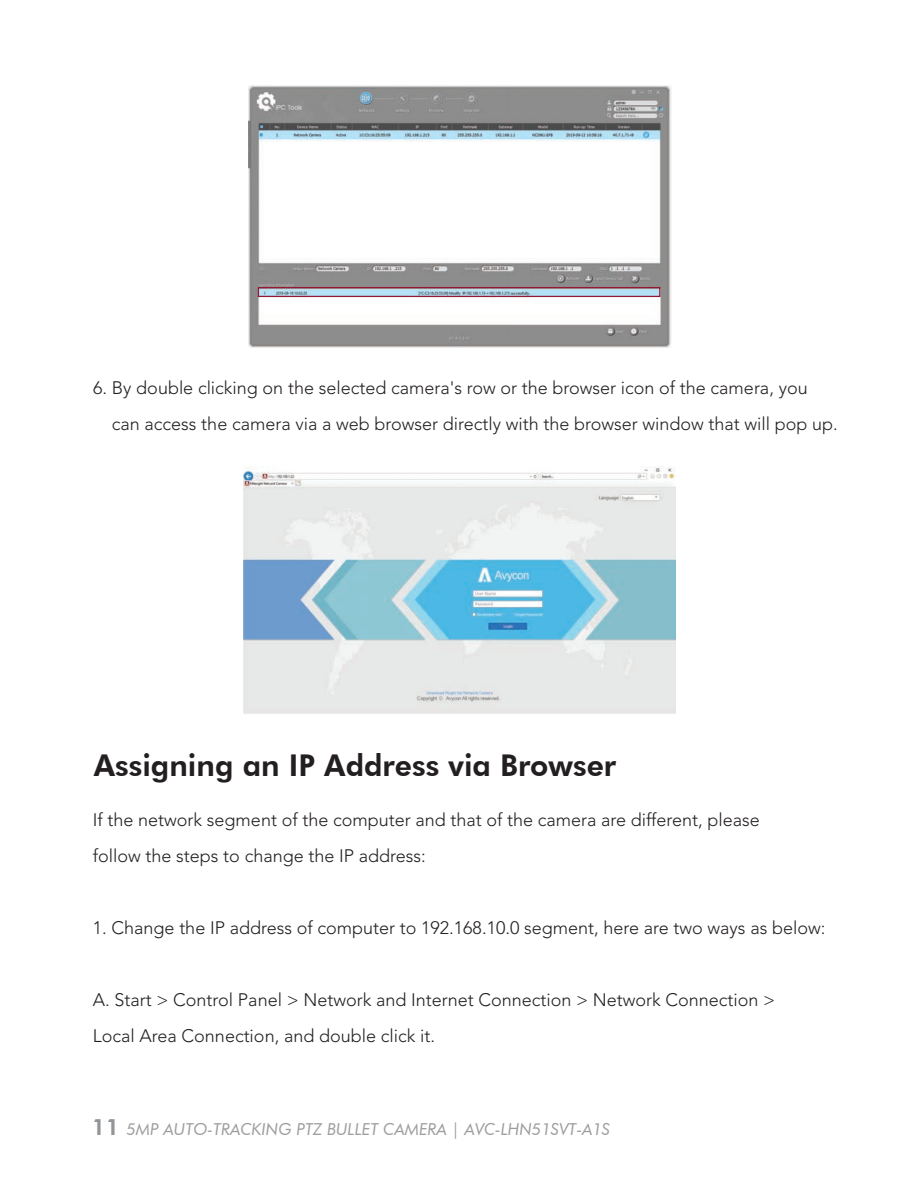
<style>
.page{position:relative;width:918px;height:1188px;background:#fff}
.page>*{position:absolute;margin:0;border:0;box-sizing:border-box;transform-origin:0 0}
.t1{font:800 30px "Futura BT";color:#231f20}
.t2{font:300 18px/36px "Avenir LT Std";color:#231f20}
.t3{font:italic 16.5px "Futura BT";color:#a09d9d}
.s1{font-weight:800;font-style:normal;font-size:22.5px;color:#939598}
</style>
<div class="page">
<img style="left:248px;top:85px;width:423px;height:262px">
<div style="left:258px;top:287px;width:402px;height:10px;border:1px solid #951932"></div>
<img style="left:243px;top:467px;width:433px;height:246px">
<p class="t2" style="left:112px;top:370px;width:728px;text-indent:-19px">6. By double clicking on the selected camera's row or the browser icon of the camera, you can access the camera via a web browser directly with the browser window that will pop up.</p>
<h1 class="t1" style="left:94px;top:748px;width:524px">Assigning an IP Address via Browser</h1>
<p class="t2" style="left:93px;top:802px;width:669px">If the network segment of the computer and that of the camera are different, please follow the steps to change the IP address:</p>
<p class="t2" style="left:93px;top:910px;width:734px">1. Change the IP address of computer to 192.168.10.0 segment, here are two ways as below:</p>
<p class="t2" style="left:93px;top:982px;width:684px">A. Start &gt; Control Panel &gt; Network and Internet Connection &gt; Network Connection &gt;<br>Local Area Connection, and double click it.</p>
<p class="t3" style="left:92px;top:1119px;width:520px"><span class="s1">11</span> 5MP AUTO-TRACKING PTZ BULLET CAMERA | AVC-LHN51SVT-A1S</p>
</div>
